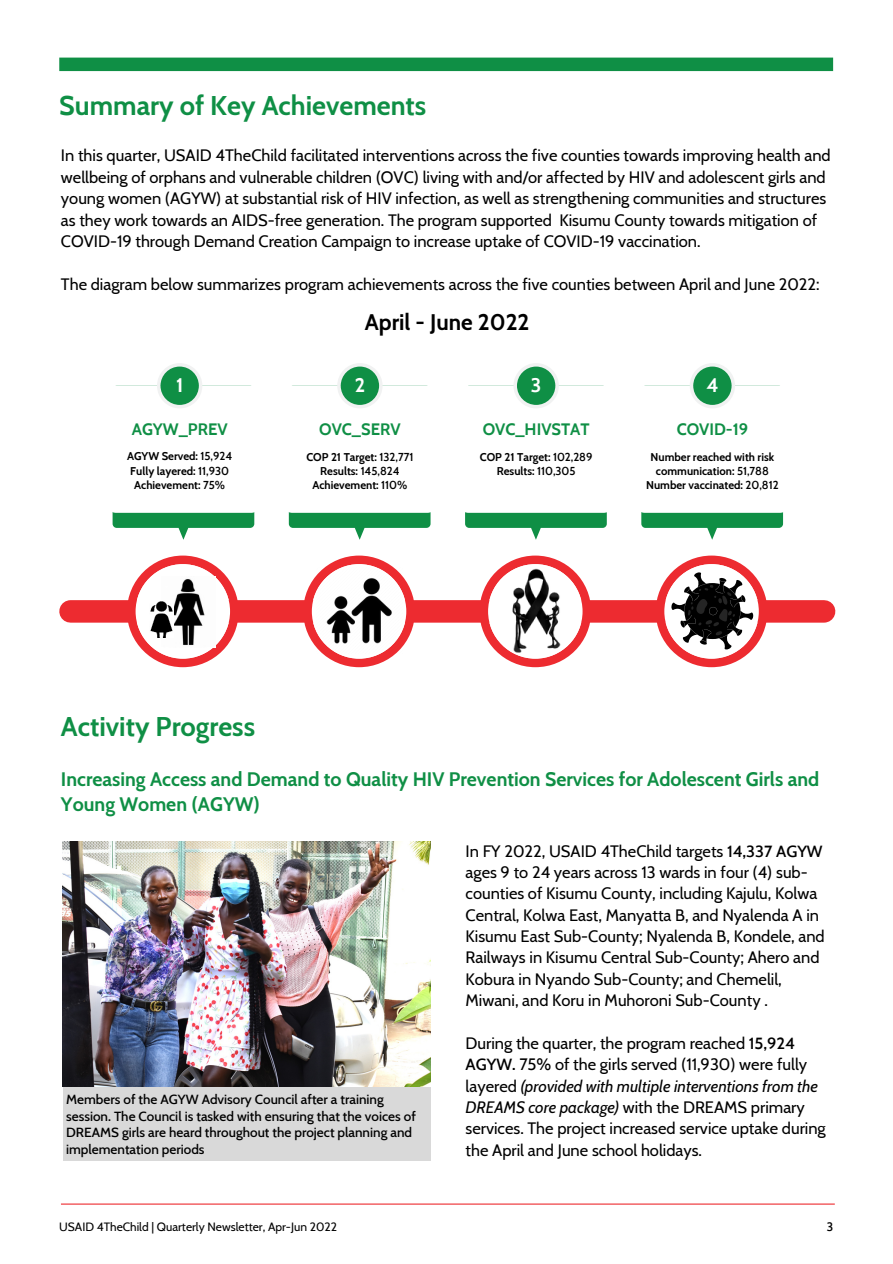
<style>
.page{position:relative;width:893px;height:1264px;background:#fff}
.page>*{position:absolute;margin:0;border:0;box-sizing:border-box;transform-origin:0 0}
.t1{font:700 27px "Cabin";color:#0f8f45}
.t2{font:700 22.5px "Cabin";color:#000}
.t3{font:700 19.65px "Cabin";color:#fff}
.t4{font:700 19.5px/24.8px "Cabin";color:#0f8f45}
.t5{font:16.5px/21.3px "Cabin";color:#000}
.t6{font:700 16.5px "Cabin";color:#0f8f45}
.t7{font:500 13.5px/16.8px "Cabin";color:#000}
.t8{font:12px "Cabin";color:#000}
.t9{font:600 12px "Cabin";color:#000}
.t10{font:700 11.25px/14.1px "Cabin";color:#000;text-align:center}
.s1{font-weight:600}
.s2{font-weight:500}
.s3{font-style:italic}
</style>
<div class="page">
<div style="left:59px;top:58px;width:774px;height:13px;background:#0f8f45"></div>
<hr style="left:61px;top:1203px;width:773px;height:1px;background:#ed2b30">
<div style="left:63px;top:841px;width:367px;height:320px;background:#d9d9d9"></div>
<img style="left:63px;top:841px;width:367px;height:245px">
<div style="left:70px;top:600px;width:754px;height:22px;background:#ed2b30"></div>
<svg style="left:127px;top:555px;width:112px;height:112px"></svg>
<div style="left:136px;top:564px;width:94px;height:94px;background:#fff;border-radius:50%"></div>
<svg style="left:479px;top:555px;width:112px;height:112px"></svg>
<div style="left:488px;top:564px;width:94px;height:94px;background:#fff;border-radius:50%"></div>
<svg style="left:303px;top:555px;width:112px;height:112px"></svg>
<div style="left:312px;top:564px;width:94px;height:94px;background:#fff;border-radius:50%"></div>
<svg style="left:113px;top:363px;width:141px;height:177px"></svg>
<div style="left:160px;top:366px;width:39px;height:39px;background:#0f8f45;border-radius:50%"></div>
<svg style="left:465px;top:363px;width:141px;height:177px"></svg>
<div style="left:517px;top:366px;width:38px;height:39px;background:#0f8f45;border-radius:50%"></div>
<svg style="left:289px;top:363px;width:141px;height:177px"></svg>
<div style="left:341px;top:366px;width:38px;height:39px;background:#0f8f45;border-radius:50%"></div>
<svg style="left:641px;top:363px;width:142px;height:177px"></svg>
<div style="left:693px;top:366px;width:38px;height:39px;background:#0f8f45;border-radius:50%"></div>
<img style="left:316px;top:567px;width:86px;height:86px">
<img style="left:492px;top:568px;width:86px;height:86px">
<img style="left:162px;top:579px;width:53px;height:68px">
<svg style="left:655px;top:555px;width:112px;height:112px"></svg>
<img style="left:150px;top:600px;width:23px;height:37px">
<h1 class="t1" style="left:59px;top:89px;width:368px">Summary of Key Achievements</h1>
<p class="t5" style="left:61px;top:145px;width:771px">In this quarter, USAID 4TheChild facilitated interventions across the five counties towards improving health and wellbeing of orphans and vulnerable children (OVC) living with and/or affected by HIV and adolescent girls and young women (AGYW) at substantial risk of HIV infection, as well as strengthening communities and structures as they work towards an AIDS-free generation. The program supported Kisumu County towards mitigation of COVID-19 through Demand Creation Campaign to increase uptake of COVID-19 vaccination.</p>
<p class="t5" style="left:61px;top:273px;width:760px">The diagram below summarizes program achievements across the five counties between April and June 2022:</p>
<h2 class="t2" style="left:365px;top:309px;width:166px">April - June 2022</h2>
<p class="t3" style="left:176px;top:373px;width:9px">1</p>
<p class="t3" style="left:355px;top:373px;width:12px">2</p>
<p class="t3" style="left:531px;top:373px;width:12px">3</p>
<p class="t3" style="left:706px;top:373px;width:14px">4</p>
<p class="t6" style="left:132px;top:419px;width:97px">AGYW_PREV</p>
<p class="t10" style="left:127px;top:449px;width:107px">AGYW Served: <span class="s1">15,924<br></span>Fully layered: <span class="s1">11,930<br></span>Achievement: <span class="s1">75%</span></p>
<p class="t10" style="left:306px;top:450px;width:108px">COP 21 Target: <span class="s1">132,771<br></span>Results: <span class="s1">145,824<br></span>Achievement: <span class="s1">110%</span></p>
<p class="t6" style="left:319px;top:419px;width:83px">OVC_SERV</p>
<p class="t6" style="left:482px;top:419px;width:108px">OVC_HIVSTAT</p>
<p class="t10" style="left:480px;top:450px;width:114px">COP 21 Target: <span class="s1">102,289<br></span>Results: <span class="s1">110,305</span></p>
<p class="t6" style="left:676px;top:419px;width:73px">COVID-19</p>
<p class="t10" style="left:646px;top:450px;width:134px">Number reached with risk communication: <span class="s1">51,788<br></span>Number vaccinated: <span class="s1">20,812</span></p>
<h1 class="t1" style="left:61px;top:709px;width:196px">Activity Progress</h1>
<p class="t4" style="left:61px;top:767px;width:759px">Increasing Access and Demand to Quality HIV Prevention Services for Adolescent Girls and<br>Young Women (AGYW)</p>
<p class="t7" style="left:66px;top:1090px;width:351px">Members of the AGYW Advisory Council after a training session. The Council is tasked with ensuring that the voices of DREAMS girls are heard throughout the project planning and implementation periods</p>
<p class="t5" style="left:465px;top:840px;width:360px">In FY 2022, USAID 4TheChild targets <span class="s2">14,337 AGYW </span>ages 9 to 24 years across 13 wards in four (4) sub&shy;counties of Kisumu County, including Kajulu, Kolwa Central, Kolwa East, Manyatta B, and Nyalenda A in Kisumu East Sub-County; Nyalenda B, Kondele, and Railways in Kisumu Central Sub-County; Ahero and Kobura in Nyando Sub-County; and Chemelil, Miwani, and Koru in Muhoroni Sub-County .</p>
<p class="t5" style="left:465px;top:1032px;width:362px">During the quarter, the program reached <span class="s2">15,924<br>AGYW.</span> 75% of the girls served (11,930) were fully layered <span class="s3">(provided with multiple interventions from the DREAMS core package)</span> with the DREAMS primary services. The project increased service uptake during the April and June school holidays.</p>
<p class="t8" style="left:59px;top:1218px;width:279px">USAID 4TheChild | Quarterly Newsletter, Apr-Jun 2022</p>
<p class="t9" style="left:826px;top:1218px;width:8px">3</p>
</div>
